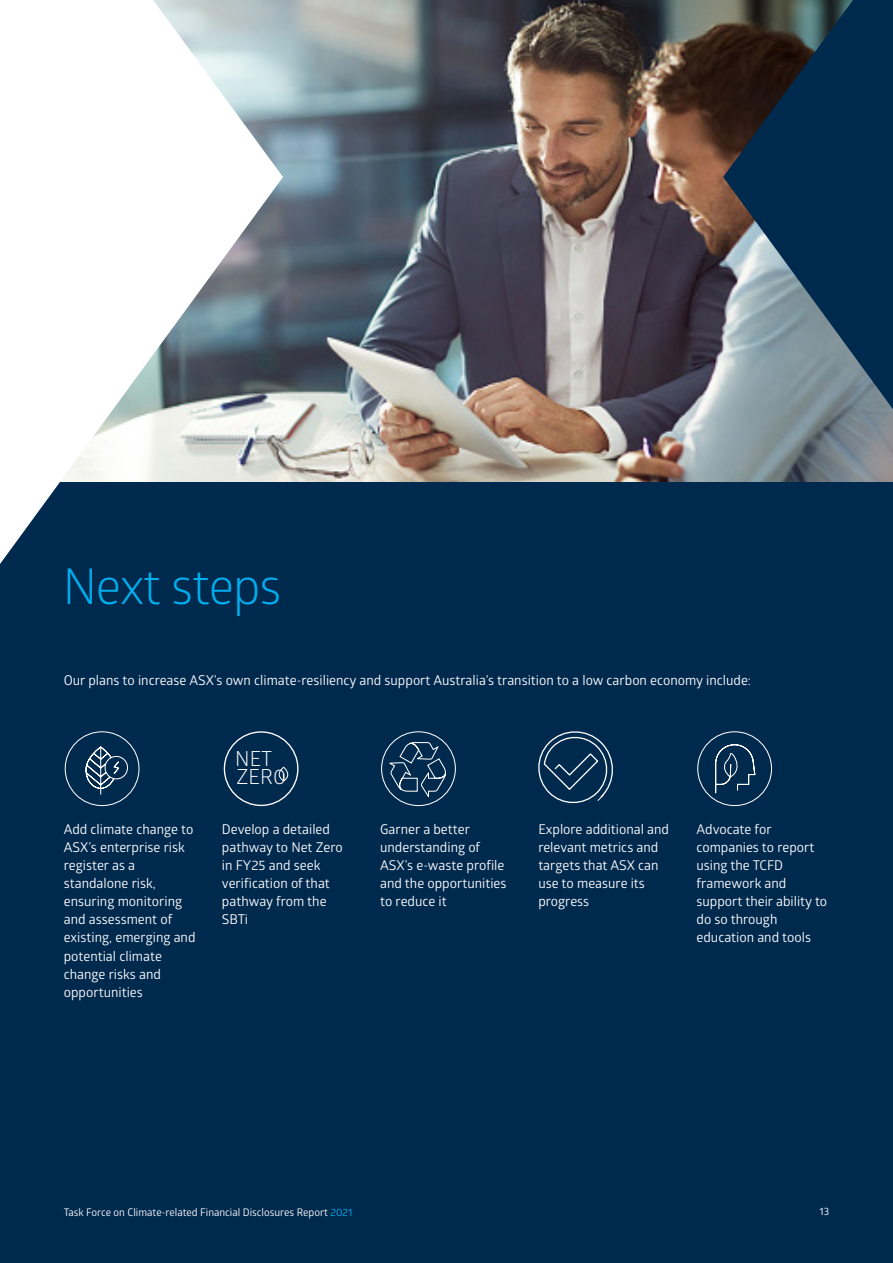
<style>
.page{position:relative;width:893px;height:1263px;background:#00294e}
.page>*{position:absolute;margin:0;border:0;box-sizing:border-box;transform-origin:0 0}
.Heading{font:49.5px "Glober";letter-spacing:-.02em;color:#00aeef}
.t1{font:20.85px "Glober";color:#fff}
.Body{font:13.5px/18px "Glober";color:#fff}
.t2{font:10.5px "Glober";color:#fff}
.s1{color:#00aeef}
</style>
<div class="page">
<img style="left:283px;top:0;width:610px;height:482px">
<svg style="left:723px;top:0;width:170px;height:409px"></svg>
<svg style="left:0;top:0;width:283px;height:564px;fill:#fff"></svg>
<div style="left:224px;top:731px;width:74px;height:75px;border:1px solid #fff;border-radius:50%"></div>
<svg style="left:278px;top:767px;width:11px;height:15px"></svg>
<svg style="left:381px;top:731px;width:75px;height:75px"></svg>
<svg style="left:538px;top:731px;width:75px;height:72px"></svg>
<svg style="left:697px;top:731px;width:75px;height:75px"></svg>
<svg style="left:65px;top:731px;width:74px;height:75px"></svg>
<p class="Heading" style="left:63px;top:552px;width:220px">Next steps</p>
<p class="Body" style="left:64px;top:671px;width:689px">Our plans to increase ASX’s own climate-resiliency and support Australia’s transition to a low carbon economy include:</p>
<p class="t1" style="left:235px;top:744px;width:39px">NET</p>
<p class="t1" style="left:236px;top:762px;width:51px">ZER0</p>
<p class="Body" style="left:64px;top:820px;width:133px">Add climate change to<br>ASX’s enterprise risk register as a standalone risk, ensuring monitoring and assessment of existing, emerging and potential climate change risks and opportunities</p>
<p class="Body" style="left:222px;top:820px;width:122px">Develop a detailed pathway to Net Zero in FY25 and seek verification of that pathway from the<br>SBTi</p>
<p class="Body" style="left:380px;top:820px;width:128px">Garner a better understanding of<br>ASX’s e-waste profile and the opportunities to reduce it</p>
<p class="Body" style="left:538px;top:820px;width:132px">Explore additional and relevant metrics and targets that ASX can use to measure its progress</p>
<p class="Body" style="left:696px;top:820px;width:132px">Advocate for companies to report using the TCFD framework and support their ability to do so through education and tools</p>
<p class="t2" style="left:64px;top:1204px;width:290px">Task Force on Climate-related Financial Disclosures Report <span class="s1">2021</span></p>
<p class="t2" style="left:819px;top:1204px;width:11px">13</p>
</div>
